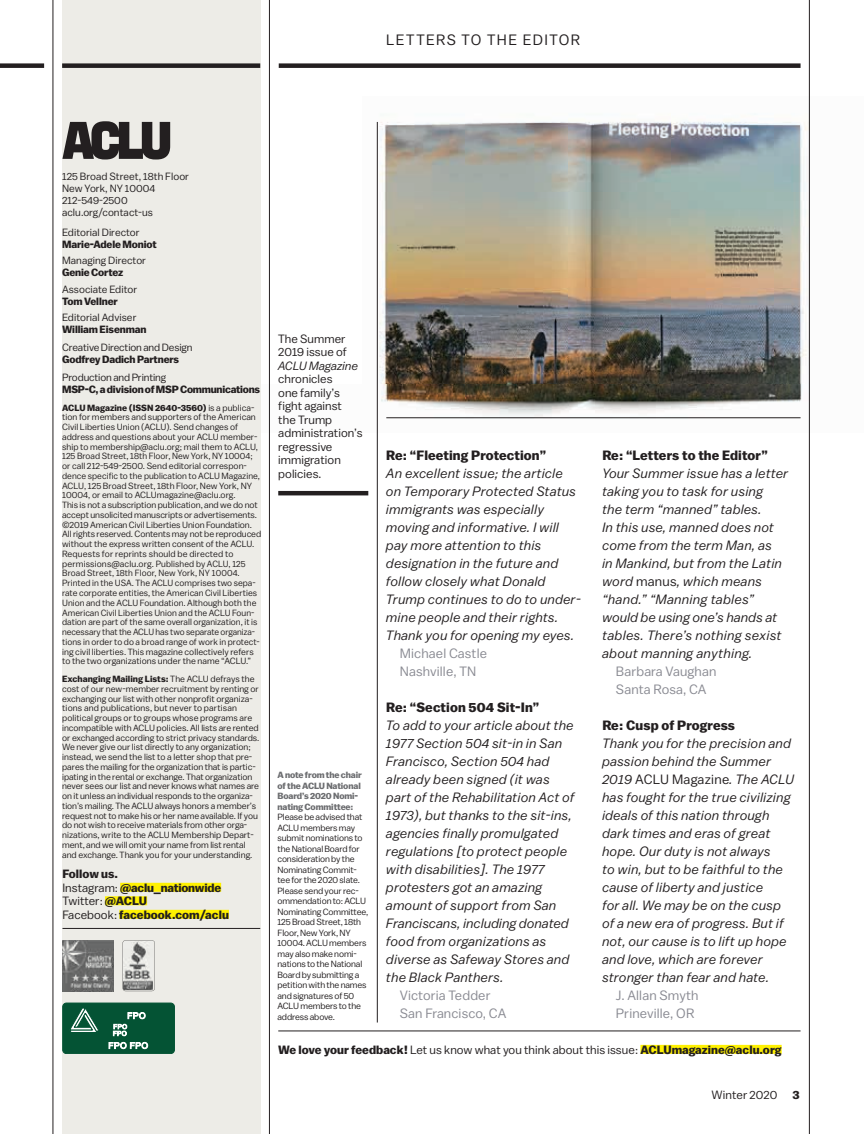
<style>
.page{position:relative;width:864px;height:1134px;background:#fff}
.page>*{position:absolute;margin:0;border:0;box-sizing:border-box;transform-origin:0 0}
.t1{font:15px "Balto";letter-spacing:.09em;color:#231f20}
.t2{font:italic 13.5px/18px "Balto";letter-spacing:.02em;color:#231f20}
.t3{font:13.5px/18px "Balto";letter-spacing:.01em;color:#8a8b93}
.t4{font:700 13.5px "Balto";letter-spacing:.01em;color:#231f20}
.t5{font:700 12px/13.5px "Balto";letter-spacing:.005em;color:#231f20}
.t6{font:12px/13.5px "Balto";letter-spacing:.005em;color:#231f20}
.t7{font:italic 12px "Balto";letter-spacing:.005em;color:#231f20}
.t8{font:10.5px/12px "Balto";color:#231f20}
.t9{font:700 10.5px "Balto";letter-spacing:-.01em;color:#231f20}
.t10{font:9px/9.8px "Balto";letter-spacing:-.005em;color:#231f20}
.t11{font:700 9px/10.5px "Balto";letter-spacing:-.01em;color:#6c6d70}
.s1{font-weight:700}
.s2{font-weight:400}
.s3{font-style:normal}
</style>
<div class="page">
<div style="left:62px;top:0;width:198px;height:1133px;background:#edece7"></div>
<img style="left:260px;top:1px;width:549px;height:432px">
<img style="left:62px;top:940px;width:51px;height:51px">
<svg style="left:122px;top:940px;width:33px;height:51px"></svg>
<div style="left:63px;top:1003px;width:111px;height:50px;background:#045334;border-radius:4px"></div>
<div style="left:62px;top:1002px;width:113px;height:51px;border:1px solid #045334;border-radius:4px"></div>
<svg style="left:71px;top:1008px;width:28px;height:24px"></svg>
<svg style="left:113px;top:1012px;width:33px;height:24px"></svg>
<svg style="left:109px;top:1042px;width:39px;height:7px"></svg>
<div style="left:0;top:63px;width:44px;height:5px;background:#231f20"></div>
<div style="left:279px;top:63px;width:521px;height:5px;background:#231f20"></div>
<div style="left:62px;top:63px;width:198px;height:5px;background:#231f20"></div>
<hr style="left:269px;top:0;width:1px;height:1133px;background:#231f20">
<hr style="left:377px;top:122px;width:1px;height:900px;background:#231f20">
<hr style="left:386px;top:417px;width:414px;height:1px;background:#231f20">
<hr style="left:278px;top:1030px;width:522px;height:1px;background:#231f20">
<div style="left:640px;top:1044px;width:141px;height:9px;background:#fff101"></div>
<hr style="left:809px;top:0;width:1px;height:1133px;background:#231f20">
<hr style="left:278px;top:491px;width:90px;height:4px;background:#231f20">
<hr style="left:53px;top:0;width:1px;height:1133px;background:#231f20">
<svg style="left:62px;top:121px;width:108px;height:38px"></svg>
<div style="left:120px;top:882px;width:101px;height:9px;background:#fff101"></div>
<div style="left:105px;top:896px;width:42px;height:9px;background:#fff101"></div>
<div style="left:119px;top:909px;width:110px;height:9px;background:#fff101"></div>
<hr style="left:62px;top:928px;width:198px;height:1px;background:#231f20">
<h1 class="t1" style="left:386px;top:31px;width:195px">LETTERS TO THE EDITOR</h1>
<p class="t8" style="left:62px;top:170px;width:128px">125 Broad Street, 18th Floor<br>New York, NY 10004<br>212-549-2500 aclu.org/contact-us</p>
<p class="t8" style="left:62px;top:226px;width:79px">Editorial Director</p>
<p class="t9" style="left:62px;top:238px;width:96px">Marie-Adele Moniot</p>
<p class="t8" style="left:62px;top:254px;width:85px">Managing Director</p>
<p class="t9" style="left:62px;top:266px;width:63px">Genie Cortez</p>
<p class="t8" style="left:62px;top:283px;width:77px">Associate Editor</p>
<p class="t9" style="left:62px;top:295px;width:57px">Tom Vellner</p>
<p class="t8" style="left:62px;top:311px;width:76px">Editorial Adviser</p>
<p class="t9" style="left:62px;top:323px;width:86px">William Eisenman</p>
<p class="t8" style="left:62px;top:341px;width:132px">Creative Direction and Design</p>
<p class="t9" style="left:62px;top:353px;width:118px">Godfrey Dadich Partners</p>
<p class="t8" style="left:62px;top:371px;width:106px">Production and Printing</p>
<p class="t9" style="left:62px;top:383px;width:199px">MSP-C, a division of MSP Communications</p>
<p class="t10" style="left:62px;top:402px;width:201px"><span class="s1">ACLU Magazine (ISSN 2640-3560)</span> is a publica&shy;tion for members and supporters of the American Civil Liberties Union (ACLU). Send changes of address and questions about your ACLU member&shy;ship to membership@aclu.org; mail them to ACLU, 125 Broad Street, 18th Floor, New York, NY 10004; or call 212-549-2500. Send editorial correspon&shy;dence specific to the publication to ACLU Magazine, ACLU, 125 Broad Street, 18th Floor, New York, NY 10004, or email to ACLUmagazine@aclu.org.<br>This is not a subscription publication, and we do not accept unsolicited manuscripts or advertisements. ©2019 American Civil Liberties Union Foundation.<br>All rights reserved. Contents may not be reproduced without the express written consent of the ACLU.<br>Requests for reprints should be directed to permissions@aclu.org. Published by ACLU, 125<br>Broad Street, 18th Floor, New York, NY 10004.<br>Printed in the USA. The ACLU comprises two sepa&shy;rate corporate entities, the American Civil Liberties Union and the ACLU Foundation. Although both the American Civil Liberties Union and the ACLU Foun&shy;dation are part of the same overall organization, it is necessary that the ACLU has two separate organiza&shy;tions in order to do a broad range of work in protect&shy;ing civil liberties. This magazine collectively refers to the two organizations under the name “ACLU.”</p>
<p class="t10" style="left:62px;top:674px;width:199px"><span class="s1">Exchanging Mailing Lists:</span> The ACLU defrays the cost of our new-member recruitment by renting or exchanging our list with other nonprofit organiza&shy;tions and publications, but never to partisan political groups or to groups whose programs are incompatible with ACLU policies. All lists are rented or exchanged according to strict privacy standards.<br>We never give our list directly to any organization; instead, we send the list to a letter shop that pre&shy;pares the mailing for the organization that is partic&shy;ipating in the rental or exchange. That organization never sees our list and never knows what names are on it unless an individual responds to the organiza&shy;tion’s mailing. The ACLU always honors a member’s request not to make his or her name available. If you do not wish to receive materials from other orga&shy;nizations, write to the ACLU Membership Depart&shy;ment, and we will omit your name from list rental and exchange. Thank you for your understanding.</p>
<h3 class="t5" style="left:62px;top:867px;width:168px">Follow us.<br><span class="s2">Instagram:</span> @aclu_nationwide<br><span class="s2">Twitter:</span> @ACLU<br><span class="s2">Facebook:</span> facebook.com/aclu</h3>
<h3 class="t6" style="left:278px;top:331px;width:70px">The Summer<br>2019 issue of</h3>
<h3 class="t7" style="left:278px;top:358px;width:81px">ACLU Magazine</h3>
<h3 class="t6" style="left:278px;top:372px;width:86px">chronicles<br>one family’s fight against<br>the Trump administration’s regressive immigration policies.</h3>
<h2 class="t4" style="left:386px;top:447px;width:161px">Re: “Fleeting Protection”</h2>
<p class="t2" style="left:386px;top:463px;width:196px">An excellent issue; the article on Temporary Protected Status immigrants was especially moving and informative. I will pay more attention to this designation in the future and follow closely what Donald<br>Trump continues to do to under&shy;mine people and their rights.<br>Thank you for opening my eyes.</p>
<h2 class="t3" style="left:400px;top:643px;width:89px">Michael Castle<br>Nashville, TN</h2>
<h2 class="t4" style="left:386px;top:699px;width:154px">Re: “Section 504 Sit-In”</h2>
<p class="t2" style="left:386px;top:715px;width:190px">To add to your article about the<br>1977 Section 504 sit-in in San<br>Francisco, Section 504 had already been signed (it was part of the Rehabilitation Act of<br>1973), but thanks to the sit-ins, agencies finally promulgated regulations [to protect people with disabilities]. The 1977 protesters got an amazing amount of support from San<br>Franciscans, including donated food from organizations as diverse as Safeway Stores and the Black Panthers.</p>
<h2 class="t3" style="left:400px;top:985px;width:108px">Victoria Tedder<br>San Francisco, CA</h2>
<h3 class="t5" style="left:278px;top:1042px;width:505px">We love your feedback! <span class="s2">Let us know what you think about this issue:</span> ACLUmagazine@aclu.org</h3>
<h2 class="t4" style="left:602px;top:447px;width:167px">Re: “Letters to the Editor”</h2>
<p class="t2" style="left:602px;top:463px;width:188px">Your Summer issue has a letter taking you to task for using<br>the term “manned” tables.<br>In this use, manned does not come from the term Man, as<br>in Mankind, but from the Latin word <span class="s3">manus</span>, which means “hand.” “Manning tables” would be using one’s hands at tables. There’s nothing sexist about manning anything.</p>
<h2 class="t3" style="left:616px;top:661px;width:102px">Barbara Vaughan<br>Santa Rosa, CA</h2>
<h2 class="t4" style="left:602px;top:717px;width:134px">Re: Cusp of Progress</h2>
<p class="t2" style="left:602px;top:733px;width:193px">Thank you for the precision and passion behind the Summer<br>2019 <span class="s3">ACLU Magazine</span>. The ACLU has fought for the true civilizing ideals of this nation through dark times and eras of great hope. Our duty is not always<br>to win, but to be faithful to the cause of liberty and justice<br>for all. We may be on the cusp of a new era of progress. But if not, our cause is to lift up hope and love, which are forever stronger than fear and hate.</p>
<h2 class="t3" style="left:616px;top:985px;width:84px">J. Allan Smyth<br>Prineville, OR</h2>
<p class="t11" style="left:277px;top:769px;width:86px">A note from the chair of the ACLU National<br>Board’s 2020 Nomi&shy;nating Committee:</p>
<p class="t10" style="left:277px;top:811px;width:92px;line-height:10.5px">Please be advised that<br>ACLU members may submit nominations to the National Board for consideration by the<br>Nominating Commit&shy;tee for the 2020 slate.<br>Please send your rec&shy;ommendation to: ACLU<br>Nominating Committee,<br>125 Broad Street, 18th<br>Floor, New York, NY<br>10004. ACLU members may also make nomi&shy;nations to the National<br>Board by submitting a petition with the names and signatures of 50<br>ACLU members to the address above.</p>
<h3 class="t6" style="left:711px;top:1087px;width:67px">Winter 2020</h3>
<h3 class="t5" style="left:792px;top:1087px;width:9px">3</h3>
</div>
